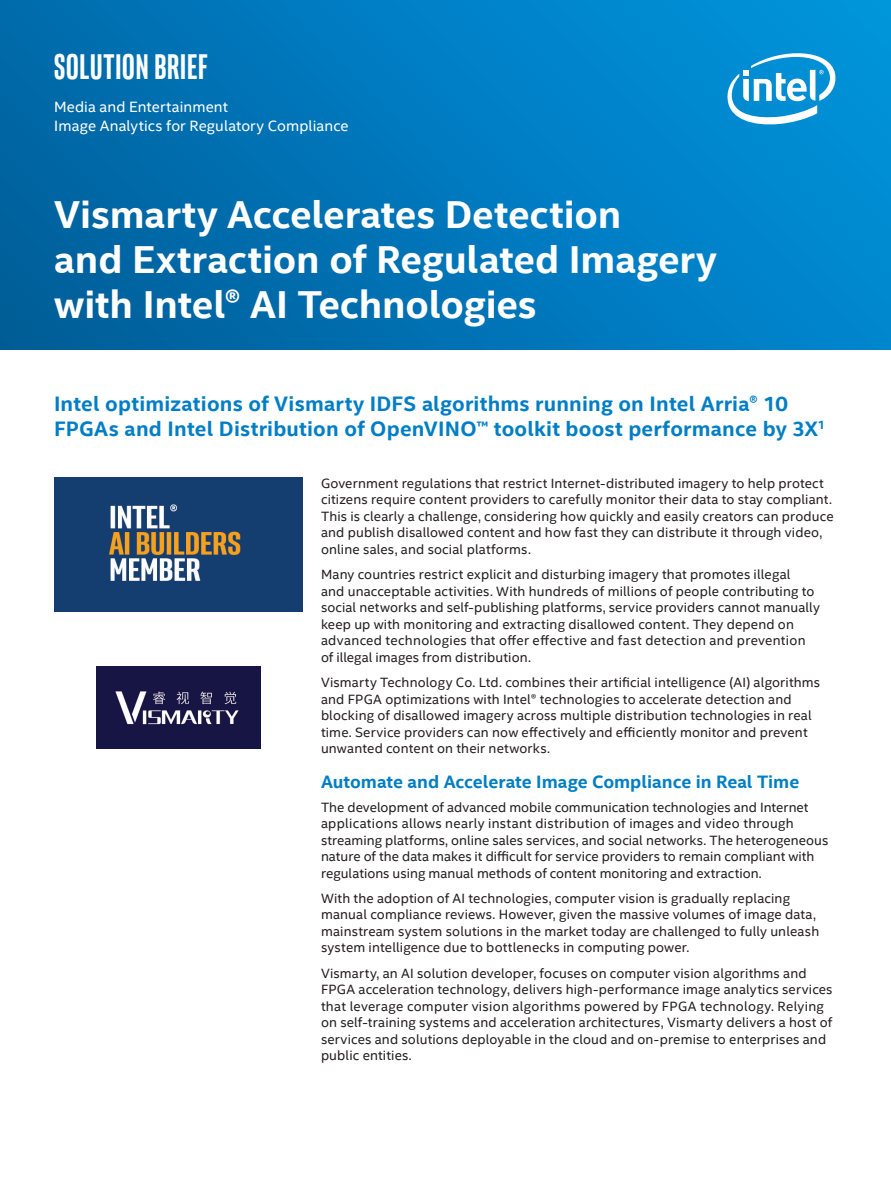
<style>
.page{position:relative;width:891px;height:1188px;background:#fff}
.page>*{position:absolute;margin:0;border:0;box-sizing:border-box;transform-origin:0 0}
.Main_Title{font:700 39px/45px "Intel Clear";letter-spacing:-.005em;color:#fff}
.PgTtlLft_-Page_Title{font:700 36px "Intel Clear Pro";letter-spacing:.025em;color:#fff}
.ProdName_-_Product_N{font:700 21px/25.2px "Intel Clear";letter-spacing:.01em;color:#007ec5}
.CopyHeaderBlue{font:700 18px "Intel Clear";color:#007ec5}
.Mini_Header{font:15px "Intel Clear";letter-spacing:.005em;color:#fff}
.MainCopy___Caption{font:13.5px/16.5px "Intel Clear";letter-spacing:.01em;color:#231f20}
</style>
<div class="page">
<div style="left:0;top:0;width:891px;height:350px;background:linear-gradient(to right,#0063a1,#008ed7)"></div>
<img style="left:96px;top:666px;width:165px;height:82px">
<svg style="left:727px;top:53px;width:109px;height:71px"></svg>
<div style="left:54px;top:477px;width:249px;height:135px;background:#153e70"></div>
<img style="left:109px;top:504px;width:132px;height:77px">
<p class="PgTtlLft_-Page_Title" style="left:54px;top:44px;width:155px">SOLUTION BRIEF</p>
<p class="Mini_Header" style="left:54px;top:96px;width:175px">Media and Entertainment</p>
<p class="Mini_Header" style="left:54px;top:116px;width:296px">Image Analytics for Regulatory Compliance</p>
<p class="Main_Title" style="left:54px;top:191px;width:664px">Vismarty Accelerates Detection<br>and Extraction of Regulated Imagery with Intel® AI Technologies</p>
<p class="ProdName_-_Product_N" style="left:54px;top:390px;width:773px">Intel optimizations of Vismarty IDFS algorithms running on Intel Arria® 10<br>FPGAs and Intel Distribution of OpenVINO™ toolkit boost performance by 3X<sup>1</sup></p>
<p class="MainCopy___Caption" style="left:321px;top:474px;width:514px">Government regulations that restrict Internet-distributed imagery to help protect citizens require content providers to carefully monitor their data to stay compliant.<br>This is clearly a challenge, considering how quickly and easily creators can produce and publish disallowed content and how fast they can distribute it through video, online sales, and social platforms.</p>
<p class="MainCopy___Caption" style="left:321px;top:566px;width:500px">Many countries restrict explicit and disturbing imagery that promotes illegal<br>and unacceptable activities. With hundreds of millions of people contributing to social networks and self-publishing platforms, service providers cannot manually keep up with monitoring and extracting disallowed content. They depend on advanced technologies that offer effective and fast detection and prevention of illegal images from distribution.</p>
<p class="MainCopy___Caption" style="left:321px;top:674px;width:501px">Vismarty Technology Co. Ltd. combines their artificial intelligence (AI) algorithms and FPGA optimizations with Intel® technologies to accelerate detection and blocking of disallowed imagery across multiple distribution technologies in real time. Service providers can now effectively and efficiently monitor and prevent unwanted content on their networks.</p>
<p class="CopyHeaderBlue" style="left:321px;top:770px;width:480px">Automate and Accelerate Image Compliance in Real Time</p>
<p class="MainCopy___Caption" style="left:321px;top:798px;width:509px">The development of advanced mobile communication technologies and Internet applications allows nearly instant distribution of images and video through streaming platforms, online sales services, and social networks. The heterogeneous nature of the data makes it difficult for service providers to remain compliant with regulations using manual methods of content monitoring and extraction.</p>
<p class="MainCopy___Caption" style="left:321px;top:890px;width:500px">With the adoption of AI technologies, computer vision is gradually replacing manual compliance reviews. However, given the massive volumes of image data, mainstream system solutions in the market today are challenged to fully unleash system intelligence due to bottlenecks in computing power.</p>
<p class="MainCopy___Caption" style="left:321px;top:965px;width:513px">Vismarty, an AI solution developer, focuses on computer vision algorithms and FPGA acceleration technology, delivers high-performance image analytics services that leverage computer vision algorithms powered by FPGA technology. Relying on self-training systems and acceleration architectures, Vismarty delivers a host of services and solutions deployable in the cloud and on-premise to enterprises and public entities.</p>
</div>
